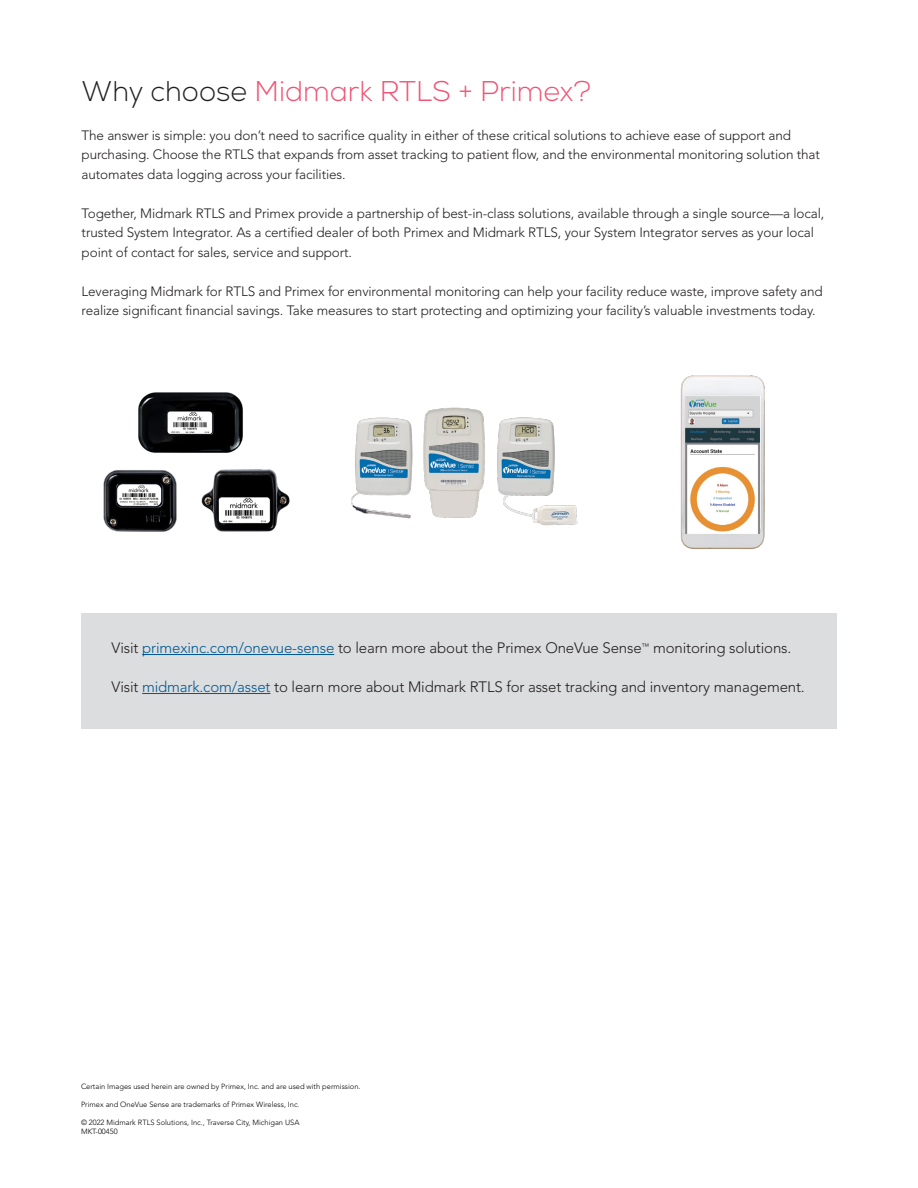
<style>
.page{position:relative;width:918px;height:1188px;background:#fff}
.page>*{position:absolute;margin:0;border:0;box-sizing:border-box;transform-origin:0 0}
.Body_Style_3{font:300 28.5px "Nexa";color:#f05474}
.Body_Style_3-2{font:300 15px "Avenir";letter-spacing:-.01em;color:#231f20}
.Body_Style_3-3{font:300 13.5px/19.5px "Avenir";letter-spacing:-.01em;color:#231f20}
.t1{font:300 7.5px "Avenir";color:#000}
.s1{color:#231f20}
.s2{color:#005890}
</style>
<div class="page">
<img style="left:351px;top:407px;width:227px;height:119px">
<img style="left:680px;top:375px;width:85px;height:174px">
<div style="left:81px;top:614px;width:756px;height:115px;background:#dcdddf"></div>
<hr style="left:142px;top:654px;width:192px;height:1px;background:#005890">
<hr style="left:142px;top:693px;width:128px;height:1px;background:#005890">
<img style="left:103px;top:470px;width:74px;height:62px">
<img style="left:201px;top:469px;width:89px;height:63px">
<img style="left:138px;top:392px;width:105px;height:61px">
<p class="Body_Style_3" style="left:82px;top:74px;width:511px"><span class="s1">Why choose</span> Midmark RTLS + Primex?</p>
<p class="Body_Style_3-3" style="left:82px;top:126px;width:740px">The answer is simple: you don’t need to sacrifice quality in either of these critical solutions to achieve ease of support and purchasing. Choose the RTLS that expands from asset tracking to patient flow, and the environmental monitoring solution that automates data logging across your facilities.</p>
<p class="Body_Style_3-3" style="left:82px;top:204px;width:744px">Together, Midmark RTLS and Primex provide a partnership of best-in-class solutions, available through a single source—a local, trusted System Integrator. As a certified dealer of both Primex and Midmark RTLS, your System Integrator serves as your local point of contact for sales, service and support.</p>
<p class="Body_Style_3-3" style="left:82px;top:282px;width:743px">Leveraging Midmark for RTLS and Primex for environmental monitoring can help your facility reduce waste, improve safety and realize significant financial savings. Take measures to start protecting and optimizing your facility’s valuable investments today.</p>
<p class="Body_Style_3-2" style="left:112px;top:639px;width:681px">Visit <span class="s2">primexinc.com/onevue-sense</span> to learn more about the Primex OneVue Sense<sup>™</sup> monitoring solutions.</p>
<p class="Body_Style_3-2" style="left:112px;top:678px;width:695px">Visit <span class="s2">midmark.com/asset</span> to learn more about Midmark RTLS for asset tracking and inventory management.</p>
<p class="t1" style="left:81px;top:1082px;width:281px">Certain Images used herein are owned by Primex, Inc. and are used with permission.</p>
<p class="t1" style="left:81px;top:1100px;width:220px">Primex and OneVue Sense are trademarks of Primex Wireless, Inc.</p>
<p class="t1" style="left:81px;top:1118px;width:220px">© 2022 Midmark RTLS Solutions, Inc., Traverse City, Michigan USA</p>
<p class="t1" style="left:81px;top:1127px;width:38px">MKT-00450</p>
</div>
